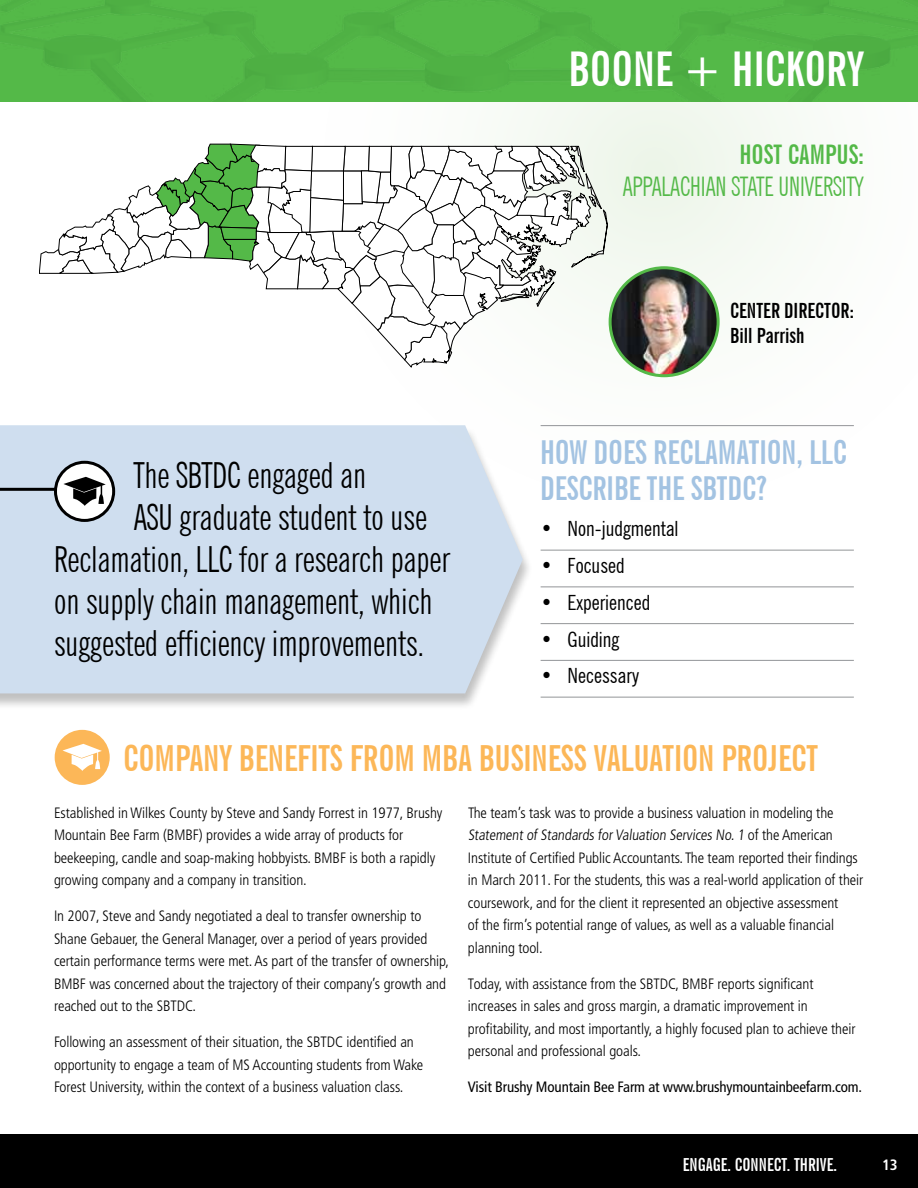
<style>
.page{position:relative;width:918px;height:1188px;background:#fff}
.page>*{position:absolute;margin:0;border:0;box-sizing:border-box;transform-origin:0 0}
.t1{font:700 extra-condensed 48px "News Gothic BT";color:#fff}
.t2{font:extra-condensed 36px "News Gothic BT";color:#000}
.t3{font:700 extra-condensed 36px "News Gothic BT";letter-spacing:-.005em;color:#fcb758}
.t4{font:700 extra-condensed 33px/36px "News Gothic BT";letter-spacing:-.005em;color:#a3c3e2}
.t5{font:extra-condensed 27px "News Gothic BT";color:#54b948}
.t6{font:700 extra-condensed 27px "News Gothic BT";color:#54b948}
.t7{font:condensed 21px "News Gothic BT";color:#000}
.t8{font:700 extra-condensed 21px/25.2px "News Gothic BT";color:#000}
.t9{font:700 extra-condensed 18px "News Gothic BT";color:#fff}
.t10{font:300 condensed 15px/22.5px "Frutiger";letter-spacing:-.005em;color:#000}
.t11{font:condensed 15px "Frutiger";letter-spacing:-.01em;color:#000}
.t12{font:700 condensed 15px "Frutiger";color:#fff}
</style>
<div class="page">
<div style="left:0;top:426px;width:533px;height:285px;background:#000;opacity:.25"></div>
<div style="left:0;top:425px;width:523px;height:268px;background:#cfdeef"></div>
<div style="left:0;top:1134px;width:918px;height:54px;background:#000"></div>
<svg style="left:319px;top:101px;width:599px;height:405px"></svg>
<svg style="left:39px;top:144px;width:569px;height:223px"></svg>
<img style="left:0;top:0;width:918px;height:101px">
<hr style="left:541px;top:550px;width:313px;height:1px;background:#939598">
<hr style="left:541px;top:587px;width:313px;height:1px;background:#939598">
<hr style="left:541px;top:623px;width:313px;height:1px;background:#939598">
<hr style="left:541px;top:660px;width:313px;height:1px;background:#939598">
<hr style="left:541px;top:697px;width:313px;height:1px;background:#939598">
<img style="left:610px;top:268px;width:108px;height:108px;border-radius:54px">
<div style="left:609px;top:266px;width:111px;height:111px;border:3px solid #54b948;border-radius:50%"></div>
<div style="left:55px;top:730px;width:55px;height:55px;background:#fcb758;border-radius:50%"></div>
<svg style="left:63px;top:744px;width:39px;height:27px"></svg>
<hr style="left:541px;top:425px;width:313px;height:1px;background:#939598">
<hr style="left:0;top:488px;width:85px;height:3px;background:#000">
<svg style="left:56px;top:462px;width:58px;height:58px"></svg>
<div style="left:54px;top:461px;width:61px;height:61px;border:3px solid #000;border-radius:50%"></div>
<svg style="left:63px;top:477px;width:43px;height:29px"></svg>
<h1 class="t1" style="left:568px;top:40px;width:297px">BOONE + HICKORY</h1>
<h3 class="t6" style="left:739px;top:138px;width:126px">HOST CAMPUS:</h3>
<h3 class="t5" style="left:623px;top:171px;width:243px">Appalachian state University</h3>
<h2 class="t2" style="left:134px;top:454px;width:234px">The SBTDC engaged an</h2>
<h2 class="t2" style="left:134px;top:496px;width:295px">ASU graduate student to use</h2>
<h2 class="t2" style="left:54px;top:538px;width:398px">Reclamation, LLC for a research paper</h2>
<h2 class="t2" style="left:54px;top:580px;width:380px">on supply chain management, which</h2>
<h2 class="t2" style="left:54px;top:622px;width:372px">suggested efficiency improvements.</h2>
<h3 class="t8" style="left:730px;top:298px;width:125px">CENTER DIRECTOR:<br>BILL PARRISH</h3>
<h3 class="t4" style="left:540px;top:434px;width:306px">HOW DOES RECLAMATION, LLC<br>DESCRIBE THE SBTDC?</h3>
<h3 class="t7" style="left:541px;top:516px;width:139px">• Non-judgmental</h3>
<h3 class="t7" style="left:541px;top:553px;width:86px">• Focused</h3>
<h3 class="t7" style="left:541px;top:590px;width:111px">• Experienced</h3>
<h3 class="t7" style="left:541px;top:626px;width:80px">• Guiding</h3>
<h3 class="t7" style="left:541px;top:663px;width:100px">• Necessary</h3>
<h2 class="t3" style="left:123px;top:736px;width:682px">COMPANY BENEFITS FROM MBA BUSINESS VALUATION PROJECT</h2>
<p class="t10" style="left:54px;top:801px;width:390px">Established in Wilkes County by Steve and Sandy Forrest in 1977, Brushy Mountain Bee Farm (BMBF) provides a wide array of products for beekeeping, candle and soap-making hobbyists. BMBF is both a rapidly growing company and a company in transition.</p>
<p class="t10" style="left:54px;top:905px;width:397px">In 2007, Steve and Sandy negotiated a deal to transfer ownership to Shane Gebauer, the General Manager, over a period of years provided certain performance terms were met. As part of the transfer of ownership, BMBF was concerned about the trajectory of their company’s growth and reached out to the SBTDC.</p>
<p class="t10" style="left:54px;top:1031px;width:371px">Following an assessment of their situation, the SBTDC identified an opportunity to engage a team of MS Accounting students from Wake<br>Forest University, within the context of a business valuation class.</p>
<p class="t10" style="left:468px;top:801px;width:397px">The team’s task was to provide a business valuation in modeling the Statement of Standards forValuation Services No.1 of the American Institute of Certified Public Accountants. The team reported their findings in March 2011. For the students, this was a real-world application of their coursework, and for the client it represented an objective assessment<br>of the firm’s potential range of values, as well as a valuable financial planning tool.</p>
<p class="t10" style="left:468px;top:972px;width:389px">Today, with assistance from the SBTDC, BMBF reports significant increases in sales and gross margin, a dramatic improvement in profitability, and most importantly, a highly focused plan to achieve their personal and professional goals.</p>
<p class="t11" style="left:468px;top:1078px;width:396px">Visit Brushy Mountain Bee Farm at www.brushymountainbeefarm.com.</p>
<p class="t9" style="left:683px;top:1154px;width:156px">ENGAGE. CONNECT. THRIVE.</p>
<p class="t12" style="left:882px;top:1156px;width:17px">13</p>
</div>
